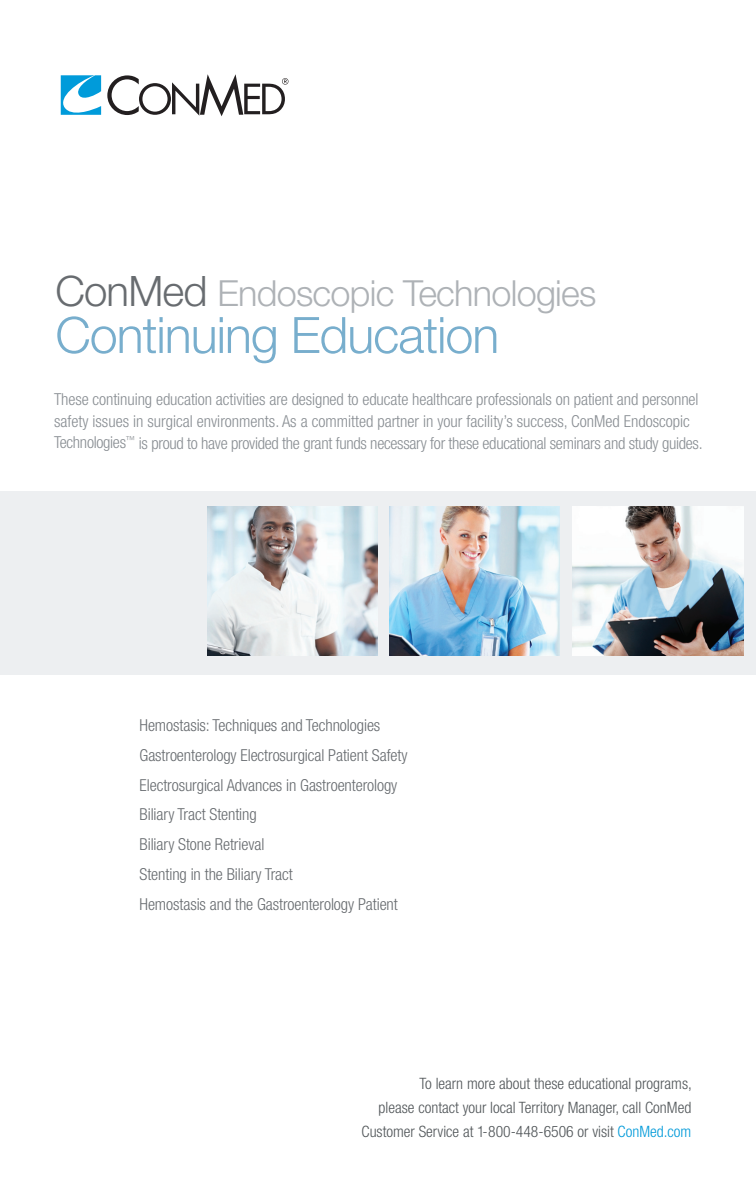
<style>
.page{position:relative;width:756px;height:1188px;background:#fff}
.page>*{position:absolute;margin:0;border:0;box-sizing:border-box;transform-origin:0 0}
.t1{font:300 50.25px "Helvetica Neue LT Std";letter-spacing:-.02em;color:#78aecd}
.t2{font:300 36px "Helvetica Neue LT Std";letter-spacing:-.02em;color:#aeb2b6}
.t3{font:300 condensed 16.5px/21.8px "Helvetica Neue LT Std";letter-spacing:-.005em;color:#898e93}
.t4{font:300 condensed 16.5px/29.8px "Helvetica Neue LT Std";letter-spacing:-.005em;color:#686c70}
.t5{font:300 condensed 15.6px/24.2px "Helvetica Neue LT Std";color:#515659;text-align:right}
.s1{font-size:42px;color:#686c70}
.s2{color:#009ad9}
</style>
<div class="page">
<div style="left:0;top:492px;width:756px;height:183px;background:#edeff1"></div>
<img style="left:389px;top:507px;width:171px;height:149px">
<img style="left:573px;top:507px;width:170px;height:149px">
<img style="left:207px;top:507px;width:171px;height:149px">
<svg style="left:107px;top:74px;width:181px;height:42px"></svg>
<svg style="left:60px;top:75px;width:41px;height:40px"></svg>
<h2 class="t2" style="left:55px;top:272px;width:543px"><span class="s1">ConMed</span> Endoscopic Technologies</h2>
<h1 class="t1" style="left:55px;top:304px;width:445px">Continuing Education</h1>
<p class="t3" style="left:54px;top:388px;width:650px">These continuing education activities are designed to educate healthcare professionals on patient and personnel safety issues in surgical environments. As a committed partner in your facility’s success, ConMed Endoscopic<br>Technologies<sup>™</sup> is proud to have provided the grant funds necessary for these educational seminars and study guides.</p>
<p class="t4" style="left:140px;top:710px;width:269px">Hemostasis: Techniques and Technologies Gastroenterology Electrosurgical Patient Safety Electrosurgical Advances in Gastroenterology Biliary Tract Stenting<br>Biliary Stone Retrieval<br>Stenting in the Biliary Tract<br>Hemostasis and the Gastroenterology Patient</p>
<p class="t5" style="left:362px;top:1071px;width:332px">To learn more about these educational programs,<br>please contact your local Territory Manager, call ConMed<br>Customer Service at 1-800-448-6506 or visit <span class="s2">ConMed.com</span></p>
</div>
